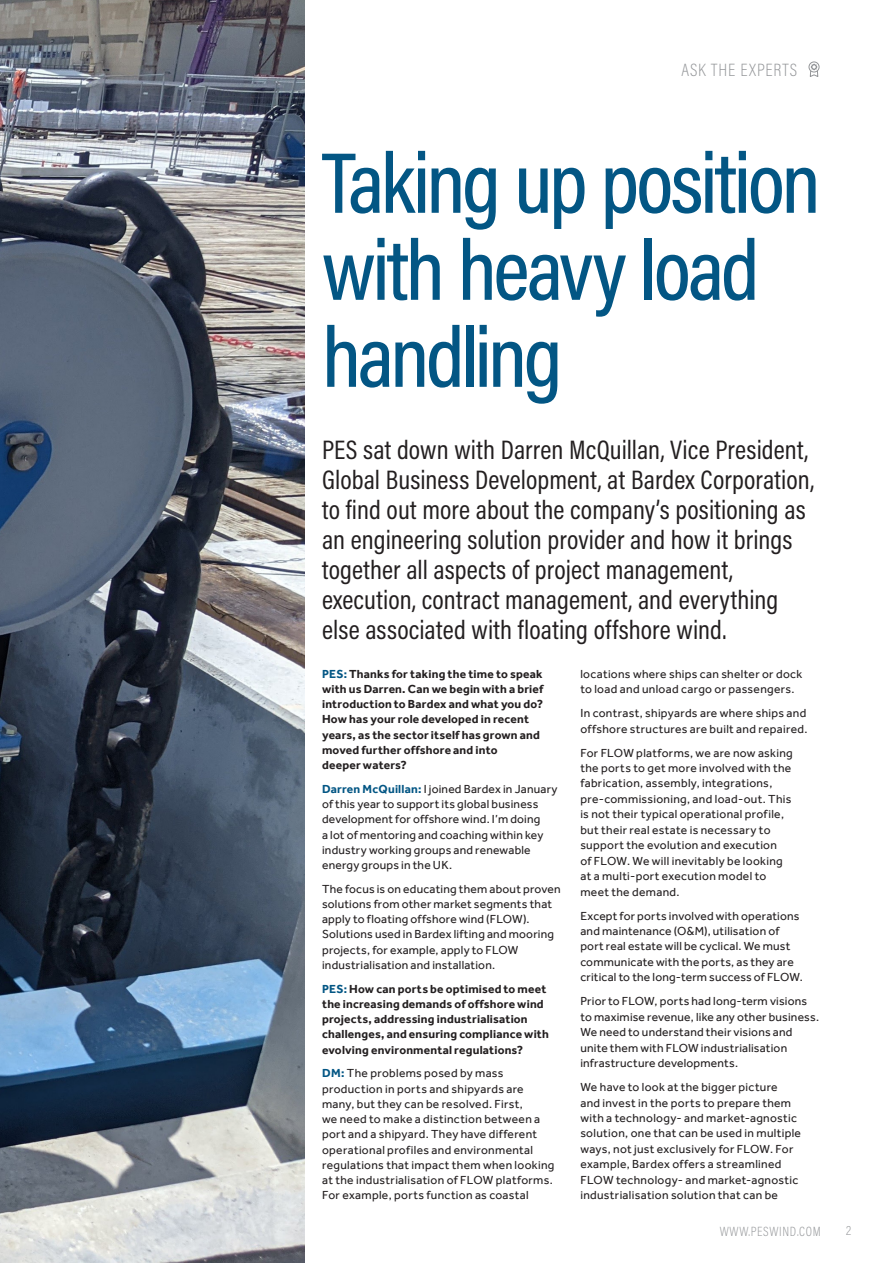
<style>
.page{position:relative;width:893px;height:1263px;background:#fff}
.page>*{position:absolute;margin:0;border:0;box-sizing:border-box;transform-origin:0 0}
.Heading_40pt_2015{font:500 87px/87px "Acumin Pro Cond";letter-spacing:-.035em;color:#035684}
.Body_Copy_2015{font:27px/30px "Acumin Pro Cond";letter-spacing:.005em;color:#231f20}
.Page_head_2015{font:200 18px "Acumin Pro Cond";letter-spacing:.06em;color:#939598}
.t1{font:200 13.5px "Acumin Pro Cond";letter-spacing:.05em;color:#939598}
.Body_Copy_2015-2{font:12px/15.5px "Effra";letter-spacing:.02em;color:#231f20}
.Body_Copy_2015-3{font:700 12px/15.3px "Effra";letter-spacing:.015em;color:#231f20}
.s1{color:#035684}
.s2{font-weight:700;color:#035684}
</style>
<div class="page">
<img style="left:0;top:0;width:304px;height:1263px">
<div style="left:809px;top:62px;width:10px;height:10px;border:1px solid #939598;border-radius:50%"></div>
<svg style="left:809px;top:63px;width:10px;height:14px"></svg>
<p class="Page_head_2015" style="left:681px;top:58px;width:117px">ASK THE EXPERTS</p>
<p class="Heading_40pt_2015" style="left:322px;top:137px;width:500px">Taking up position with heavy load handling</p>
<p class="Body_Copy_2015" style="left:322px;top:434px;width:494px">PES sat down with Darren McQuillan, Vice President, Global Business Development, at Bardex Corporation, to find out more about the company’s positioning as an engineering solution provider and how it brings together all aspects of project management, execution, contract management, and everything else associated with floating offshore wind.</p>
<p class="Body_Copy_2015-3" style="left:322px;top:666px;width:223px"><span class="s1">PES:</span> Thanks for taking the time to speak with us Darren. Can we begin with a brief introduction to Bardex and what you do?<br>How has your role developed in recent years, as the sector itself has grown and moved further offshore and into<br>deeper waters?</p>
<p class="Body_Copy_2015-2" style="left:322px;top:781px;width:237px"><span class="s2">Darren McQuillan:</span> I joined Bardex in January of this year to support its global business development for offshore wind. I’m doing<br>a lot of mentoring and coaching within key industry working groups and renewable energy groups in the UK.</p>
<p class="Body_Copy_2015-2" style="left:322px;top:881px;width:240px">The focus is on educating them about proven solutions from other market segments that apply to floating offshore wind (FLOW).<br>Solutions used in Bardex lifting and mooring projects, for example, apply to FLOW industrialisation and installation.</p>
<p class="Body_Copy_2015-3" style="left:322px;top:981px;width:228px"><span class="s1">PES:</span> How can ports be optimised to meet the increasing demands of offshore wind projects, addressing industrialisation challenges, and ensuring compliance with evolving environmental regulations?</p>
<p class="Body_Copy_2015-2" style="left:322px;top:1065px;width:234px"><span class="s2">DM:</span> The problems posed by mass production in ports and shipyards are many, but they can be resolved. First,<br>we need to make a distinction between a port and a shipyard. They have different operational profiles and environmental regulations that impact them when looking at the industrialisation of FLOW platforms.<br>For example, ports function as coastal</p>
<p class="Body_Copy_2015-2" style="left:580px;top:666px;width:223px">locations where ships can shelter or dock to load and unload cargo or passengers.</p>
<p class="Body_Copy_2015-2" style="left:580px;top:705px;width:229px">In contrast, shipyards are where ships and offshore structures are built and repaired.</p>
<p class="Body_Copy_2015-2" style="left:580px;top:745px;width:214px">For FLOW platforms, we are now asking the ports to get more involved with the fabrication, assembly, integrations, pre-commissioning, and load-out. This is not their typical operational profile, but their real estate is necessary to support the evolution and execution<br>of FLOW. We will inevitably be looking at a multi-port execution model to meet the demand.</p>
<p class="Body_Copy_2015-2" style="left:580px;top:908px;width:224px">Except for ports involved with operations and maintenance (O&amp;M), utilisation of port real estate will be cyclical. We must communicate with the ports, as they are critical to the long-term success of FLOW.</p>
<p class="Body_Copy_2015-2" style="left:580px;top:993px;width:240px">Prior to FLOW, ports had long-term visions to maximise revenue, like any other business.<br>We need to understand their visions and unite them with FLOW industrialisation infrastructure developments.</p>
<p class="Body_Copy_2015-2" style="left:580px;top:1079px;width:222px">We have to look at the bigger picture<br>and invest in the ports to prepare them with a technology- and market-agnostic solution, one that can be used in multiple ways, not just exclusively for FLOW. For example, Bardex offers a streamlined FLOW technology- and market-agnostic industrialisation solution that can be</p>
<p class="t1" style="left:720px;top:1223px;width:102px">WWW.PESWIND.COM</p>
<p class="t1" style="left:846px;top:1222px;width:7px">2</p>
</div>
